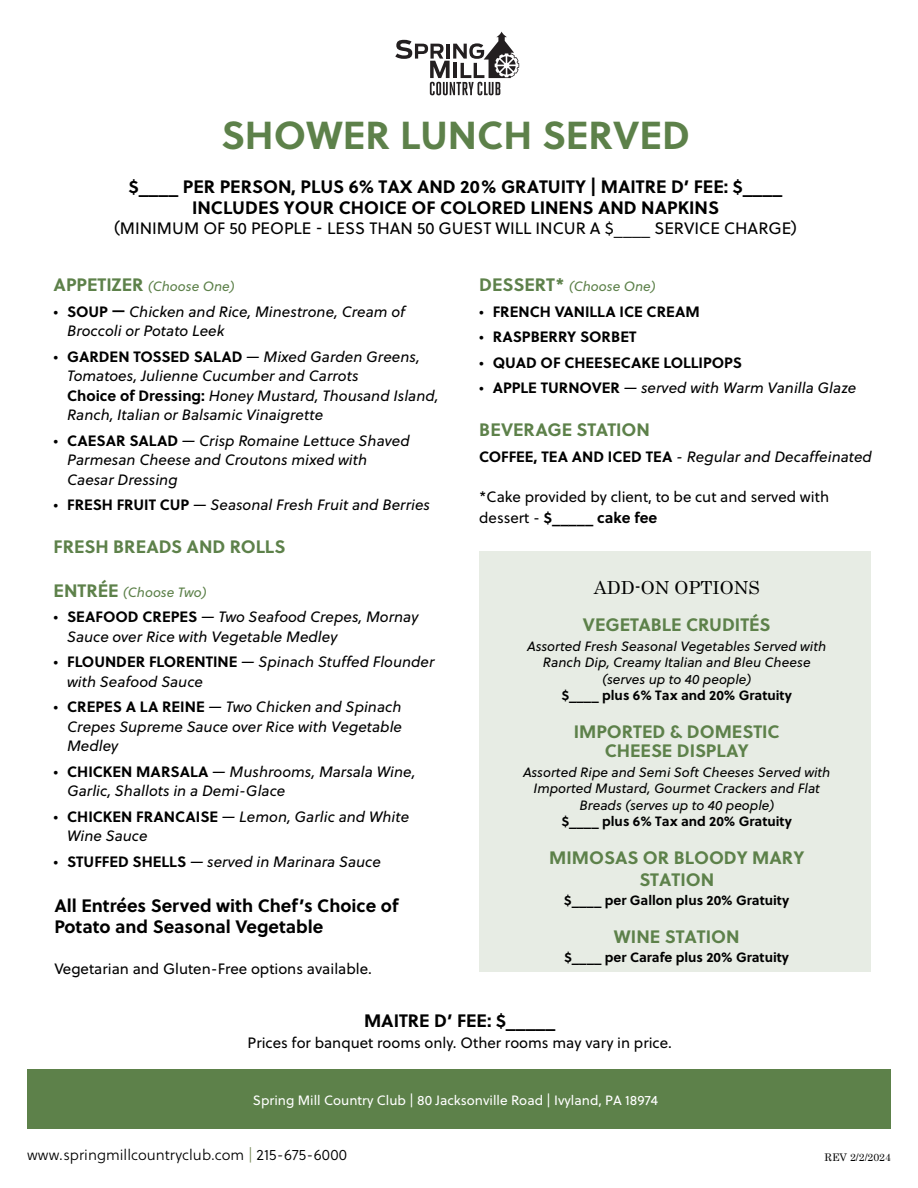
<style>
.page{position:relative;width:918px;height:1188px;background:#fff}
.page>*{position:absolute;margin:0;border:0;box-sizing:border-box;transform-origin:0 0}
.t1{font:700 39px "Soleil";color:#5d814a}
.t2{font:700 18px/20.2px "Soleil";color:#000;text-align:center}
.t3{font:700 18px/19.5px "Soleil";color:#5d814a;text-align:center}
.t4{font:18px "Century";color:#000}
.t5{font:16.5px "Soleil";color:#000}
.t6{font:italic 15px/19.5px "Soleil";color:#000}
.t7{font:15px/20.7px "Soleil";color:#000}
.t8{font:700 15px "Soleil";color:#000}
.t9{font:15px "Soleil Lt";color:#000}
.t10{font:italic 13.5px/16.5px "Soleil";color:#000;text-align:center}
.t11{font:700 13.5px "Soleil";color:#000}
.t12{font:13.5px "Soleil";color:#fff}
.t13{font:italic 13.5px "Soleil";color:#5d814a}
.t14{font:10.5px "Century";color:#000}
.s1{font-weight:700;font-style:normal;font-size:18px}
.s2{font-weight:700;font-style:normal}
.s3{font-weight:400;font-style:italic}
.s4{font-weight:700}
.s5{color:#728453}
</style>
<div class="page">
<div style="left:27px;top:1069px;width:864px;height:60px;background:#5d814a"></div>
<svg style="left:395px;top:32px;width:124px;height:63px"></svg>
<div style="left:479px;top:551px;width:391px;height:420px;background:#e7ece4"></div>
<h1 class="t1" style="left:221px;top:105px;width:470px">SHOWER LUNCH SERVED</h1>
<p class="t2" style="left:129px;top:176px;width:655px">$____ PER PERSON, PLUS 6% TAX AND 20% GRATUITY | MAITRE D’ FEE: $____<br>INCLUDES YOUR CHOICE OF COLORED LINENS AND NAPKINS</p>
<p class="t5" style="left:114px;top:216px;width:684px">(MINIMUM OF 50 PEOPLE - LESS THAN 50 GUEST WILL INCUR A $____ SERVICE CHARGE)</p>
<p class="t13" style="left:54px;top:277px;width:182px"><span class="s1">APPETIZER</span> (Choose One)</p>
<p class="t6" style="left:67px;top:301px;width:340px;text-indent:-14px">• <span class="s2">SOUP —</span> Chicken and Rice, Minestrone, Cream of<br>Broccoli or Potato Leek</p>
<p class="t6" style="left:67px;top:346px;width:373px;text-indent:-13px">• <span class="s2">GARDEN TOSSED SALAD</span> — Mixed Garden Greens, Tomatoes, Julienne Cucumber and Carrots<br><span class="s2">Choice of Dressing:</span> Honey Mustard, Thousand Island, Ranch, Italian or Balsamic Vinaigrette</p>
<p class="t6" style="left:67px;top:430px;width:344px;text-indent:-13px">• <span class="s2">CAESAR SALAD</span> — Crisp Romaine Lettuce Shaved<br>Parmesan Cheese and Croutons mixed with<br>Caesar Dressing</p>
<p class="t6" style="left:54px;top:495px;width:378px">• <span class="s2">FRESH FRUIT CUP</span> — Seasonal Fresh Fruit and Berries</p>
<p class="t3" style="left:54px;top:536px;width:233px">FRESH BREADS AND ROLLS</p>
<p class="t13" style="left:54px;top:582px;width:154px"><span class="s1">ENTRÉE</span> (Choose Two)</p>
<p class="t6" style="left:67px;top:607px;width:353px;text-indent:-14px">• <span class="s2">SEAFOOD CREPES</span> — Two Seafood Crepes, Mornay<br>Sauce over Rice with Vegetable Medley</p>
<p class="t6" style="left:67px;top:652px;width:369px;text-indent:-13px">• <span class="s2">FLOUNDER FLORENTINE</span> — Spinach Stuffed Flounder with Seafood Sauce</p>
<p class="t6" style="left:67px;top:697px;width:336px;text-align:justify;text-indent:-14px">• <span class="s2">CREPES A LA REINE</span> — Two Chicken and Spinach Crepes Supreme Sauce over Rice with Vegetable Medley</p>
<p class="t6" style="left:67px;top:761px;width:350px;text-indent:-14px">• <span class="s2">CHICKEN MARSALA</span> — Mushrooms, Marsala Wine,<br>Garlic, Shallots in a Demi-Glace</p>
<p class="t6" style="left:67px;top:806px;width:344px;text-indent:-14px">• <span class="s2">CHICKEN FRANCAISE</span> — Lemon, Garlic and White<br>Wine Sauce</p>
<p class="t6" style="left:54px;top:851px;width:329px">• <span class="s2">STUFFED SHELLS</span> — served in Marinara Sauce</p>
<p class="t2" style="left:54px;top:894px;width:346px;line-height:21px;text-align:left">All Entrées Served with Chef’s Choice of<br>Potato and Seasonal Vegetable</p>
<p class="t7" style="left:54px;top:958px;width:319px">Vegetarian and Gluten-Free options available.</p>
<p class="t13" style="left:479px;top:277px;width:178px"><span class="s1">DESSERT*</span> (Choose One)</p>
<p class="t8" style="left:479px;top:300px;width:222px"><span class="s3">•</span> FRENCH VANILLA ICE CREAM</p>
<p class="t8" style="left:479px;top:325px;width:159px"><span class="s3">•</span> RASPBERRY SORBET</p>
<p class="t8" style="left:479px;top:351px;width:264px"><span class="s3">•</span> QUAD OF CHEESECAKE LOLLIPOPS</p>
<p class="t6" style="left:479px;top:378px;width:379px">• <span class="s2">APPLE TURNOVER</span> — served with Warm Vanilla Glaze</p>
<p class="t3" style="left:479px;top:419px;width:172px">BEVERAGE STATION</p>
<p class="t6" style="left:479px;top:447px;width:394px"><span class="s2">COFFEE, TEA AND ICED TEA</span> - Regular and Decaffeinated</p>
<p class="t7" style="left:479px;top:486px;width:351px">*Cake provided by client, to be cut and served with dessert - <span class="s4">$_____ cake fee</span></p>
<p class="t4" style="left:594px;top:572px;width:168px">ADD-ON OPTIONS</p>
<p class="t3" style="left:583px;top:614px;width:189px">VEGETABLE CRUDITÉS</p>
<p class="t10" style="left:527px;top:637px;width:301px">Assorted Fresh Seasonal Vegetables Served with<br>Ranch Dip, Creamy Italian and Bleu Cheese (serves up to 40 people)</p>
<p class="t11" style="left:562px;top:685px;width:232px">$____ plus 6% Tax and 20% Gratuity</p>
<p class="t3" style="left:574px;top:721px;width:207px">IMPORTED &amp; DOMESTIC<br>CHEESE DISPLAY</p>
<p class="t10" style="left:523px;top:763px;width:309px">Assorted Ripe and Semi Soft Cheeses Served with<br>Imported Mustard, Gourmet Crackers and Flat<br>Breads (serves up to 40 people)</p>
<p class="t11" style="left:562px;top:811px;width:232px">$____ plus 6% Tax and 20% Gratuity</p>
<p class="t3" style="left:549px;top:846px;width:256px;line-height:21.6px">MIMOSAS OR BLOODY MARY<br>STATION</p>
<p class="t11" style="left:564px;top:890px;width:226px">$____ per Gallon plus 20% Gratuity</p>
<p class="t3" style="left:614px;top:926px;width:127px">WINE STATION</p>
<p class="t11" style="left:564px;top:947px;width:226px">$____ per Carafe plus 20% Gratuity</p>
<p class="t2" style="left:364px;top:1009px;width:193px">MAITRE D’ FEE: $_____</p>
<p class="t7" style="left:248px;top:1032px;width:426px">Prices for banquet rooms only. Other rooms may vary in price.</p>
<p class="t12" style="left:253px;top:1090px;width:407px">Spring Mill Country Club | 80 Jacksonville Road | Ivyland, PA 18974</p>
<p class="t9" style="left:27px;top:1145px;width:322px">www.springmillcountryclub.com <span class="s5">|</span> 215-675-6000</p>
<p class="t14" style="left:824px;top:1148px;width:68px">REV 2/2/2024</p>
</div>
